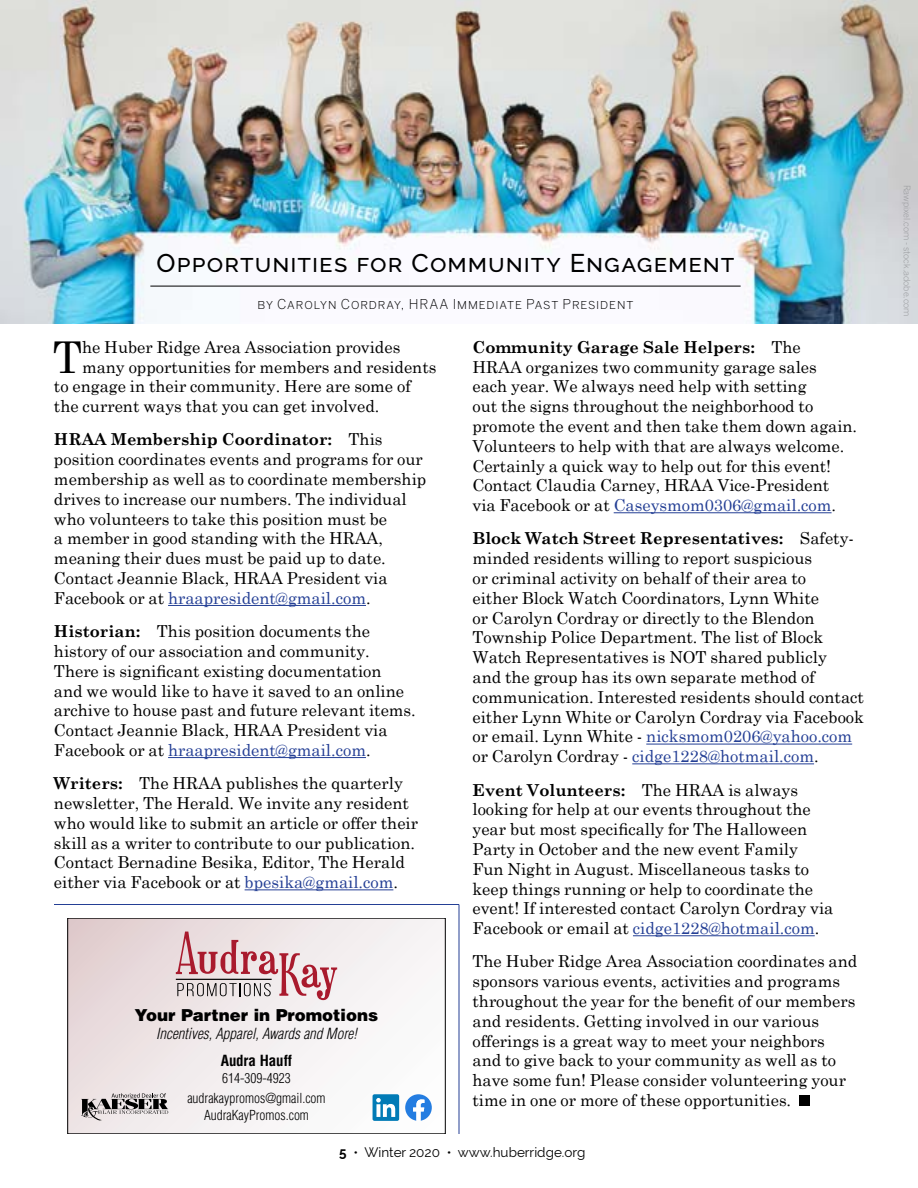
<style>
.page{position:relative;width:918px;height:1188px;background:#fff}
.page>*{position:absolute;margin:0;border:0;box-sizing:border-box;transform-origin:0 0}
.t1{font:43.95px "Century Schoolbook";color:#000}
.t2{font:500 25.5px "Raleway";letter-spacing:.04em;color:#000}
.t3{font:16.5px/19.8px "Century Schoolbook";color:#000}
.t4{font:900 16.5px "Helvetica";color:#000}
.t5{font:italic 300 condensed 15px "Helvetica";color:#000}
.t6{font:700 condensed 15px "Helvetica";color:#000}
.t7{font:300 condensed 13.5px/20.7px "Helvetica";color:#000;text-align:center}
.t8{font:300 13.5px "Benton Sans";letter-spacing:.065em;color:#000}
.t9{font:13.5px "Raleway";color:#000}
.t10{font:300 9px "Benton Sans";letter-spacing:-.005em;color:#939598}
.s1{font-weight:700}
.s2{color:#243f95}
</style>
<div class="page">
<img style="left:0;top:0;width:918px;height:324px">
<hr style="left:150px;top:286px;width:591px;height:1px;background:#000">
<hr style="left:168px;top:605px;width:198px;height:1px;background:#243f95">
<hr style="left:168px;top:757px;width:198px;height:1px;background:#243f95">
<hr style="left:245px;top:889px;width:148px;height:1px;background:#243f95">
<hr style="left:614px;top:512px;width:218px;height:1px;background:#243f95">
<hr style="left:646px;top:744px;width:206px;height:1px;background:#243f95">
<hr style="left:632px;top:763px;width:182px;height:1px;background:#243f95">
<hr style="left:633px;top:935px;width:182px;height:1px;background:#243f95">
<div style="left:800px;top:1095px;width:10px;height:11px;background:#000"></div>
<hr style="left:54px;top:904px;width:405px;height:1px;background:#243f95">
<hr style="left:459px;top:904px;width:1px;height:230px;background:#243f95">
<svg style="left:68px;top:918px;width:378px;height:216px;fill:#f3eff0"></svg>
<svg style="left:176px;top:932px;width:161px;height:68px;background:#dababe"></svg>
<hr style="left:176px;top:979px;width:96px;height:1px;background:#000">
<svg style="left:81px;top:1093px;width:87px;height:27px;background:#a8a2a3"></svg>
<div style="left:373px;top:1094px;width:26px;height:27px;background:#017bb6;border-radius:2px"></div>
<svg style="left:376px;top:1098px;width:19px;height:19px"></svg>
<svg style="left:405px;top:1094px;width:27px;height:27px"></svg>
<h2 class="t2" style="left:156px;top:249px;width:580px">Opportunities for Community Engagement</h2>
<p class="t8" style="left:258px;top:296px;width:377px">by Carolyn Cordray, HRAA Immediate Past President</p>
<h1 class="t1" style="left:53px;top:320px;width:31px">T</h1>
<p class="t3" style="left:82px;top:335px;width:320px">he Huber Ridge Area Association provides</p>
<p class="t3" style="left:82px;top:355px;width:356px">many opportunities for members and residents</p>
<p class="t3" style="left:54px;top:375px;width:358px">to engage in their community. Here are some of</p>
<p class="t3" style="left:54px;top:395px;width:327px">the current ways that you can get involved.</p>
<p class="t3" style="left:54px;top:428px;width:374px"><span class="s1">HRAA Membership Coordinator:</span> This position coordinates events and programs for our membership as well as to coordinate membership drives to increase our numbers. The individual who volunteers to take this position must be<br>a member in good standing with the HRAA, meaning their dues must be paid up to date.<br>Contact Jeannie Black, HRAA President via Facebook or at <span class="s2">hraapresident@gmail.com</span>.</p>
<p class="t3" style="left:54px;top:620px;width:363px"><span class="s1">Historian:</span> This position documents the history of our association and community.<br>There is significant existing documentation<br>and we would like to have it saved to an online archive to house past and future relevant items.<br>Contact Jeannie Black, HRAA President via Facebook or at <span class="s2">hraapresident@gmail.com</span>.</p>
<p class="t3" style="left:54px;top:772px;width:366px"><span class="s1">Writers:</span> The HRAA publishes the quarterly newsletter, The Herald. We invite any resident who would like to submit an article or offer their skill as a writer to contribute to our publication.<br>Contact Bernadine Besika, Editor, The Herald either via Facebook or at <span class="s2">bpesika@gmail.com</span>.</p>
<p class="t4" style="left:135px;top:1005px;width:245px">Your Partner in Promotions</p>
<p class="t5" style="left:156px;top:1025px;width:202px">Incentives, Apparel, Awards and More!</p>
<p class="t6" style="left:221px;top:1052px;width:73px">Audra Hauff</p>
<p class="t7" style="left:187px;top:1067px;width:140px">614-309-4923 audrakaypromos@gmail.com</p>
<p class="t7" style="left:204px;top:1104px;width:106px">AudraKayPromos.com</p>
<p class="t3" style="left:472px;top:335px;width:386px"><span class="s1">Community Garage Sale Helpers:</span> The<br>HRAA organizes two community garage sales<br>each year. We always need help with setting<br>out the signs throughout the neighborhood to promote the event and then take them down again.<br>Volunteers to help with that are always welcome.<br>Certainly a quick way to help out for this event!<br>Contact Claudia Carney, HRAA Vice-President<br>via Facebook or at <span class="s2">Caseysmom0306@gmail.com</span>.</p>
<p class="t3" style="left:473px;top:527px;width:393px"><span class="s1">Block Watch Street Representatives:</span> Safety&shy;minded residents willing to report suspicious<br>or criminal activity on behalf of their area to<br>either Block Watch Coordinators, Lynn White<br>or Carolyn Cordray or directly to the Blendon Township Police Department. The list of Block Watch Representatives is NOT shared publicly<br>and the group has its own separate method of communication. Interested residents should contact either Lynn White or Carolyn Cordray via Facebook or email. Lynn White - <span class="s2">nicksmom0206@yahoo.com </span>or Carolyn Cordray - <span class="s2">cidge1228@hotmail.com</span>.</p>
<p class="t3" style="left:473px;top:778px;width:363px"><span class="s1">Event Volunteers:</span> The HRAA is always looking for help at our events throughout the year but most specifically for The Halloween Party in October and the new event Family<br>Fun Night in August. Miscellaneous tasks to keep things running or help to coordinate the event! If interested contact Carolyn Cordray via Facebook or email at <span class="s2">cidge1228@hotmail.com</span>.</p>
<p class="t3" style="left:473px;top:950px;width:386px">The Huber Ridge Area Association coordinates and sponsors various events, activities and programs throughout the year for the benefit of our members and residents. Getting involved in our various offerings is a great way to meet your neighbors and to give back to your community as well as to have some fun! Please consider volunteering your time in one or more of these opportunities.</p>
<p class="t9" style="left:339px;top:1145px;width:248px"><span class="s1">5</span> • Winter 2020 • www.huberridge.org</p>
<p class="t10" style="left:913px;top:185px;width:133px;rotate:90deg">Rawpixel.com - stock.adobe.com</p>
</div>
